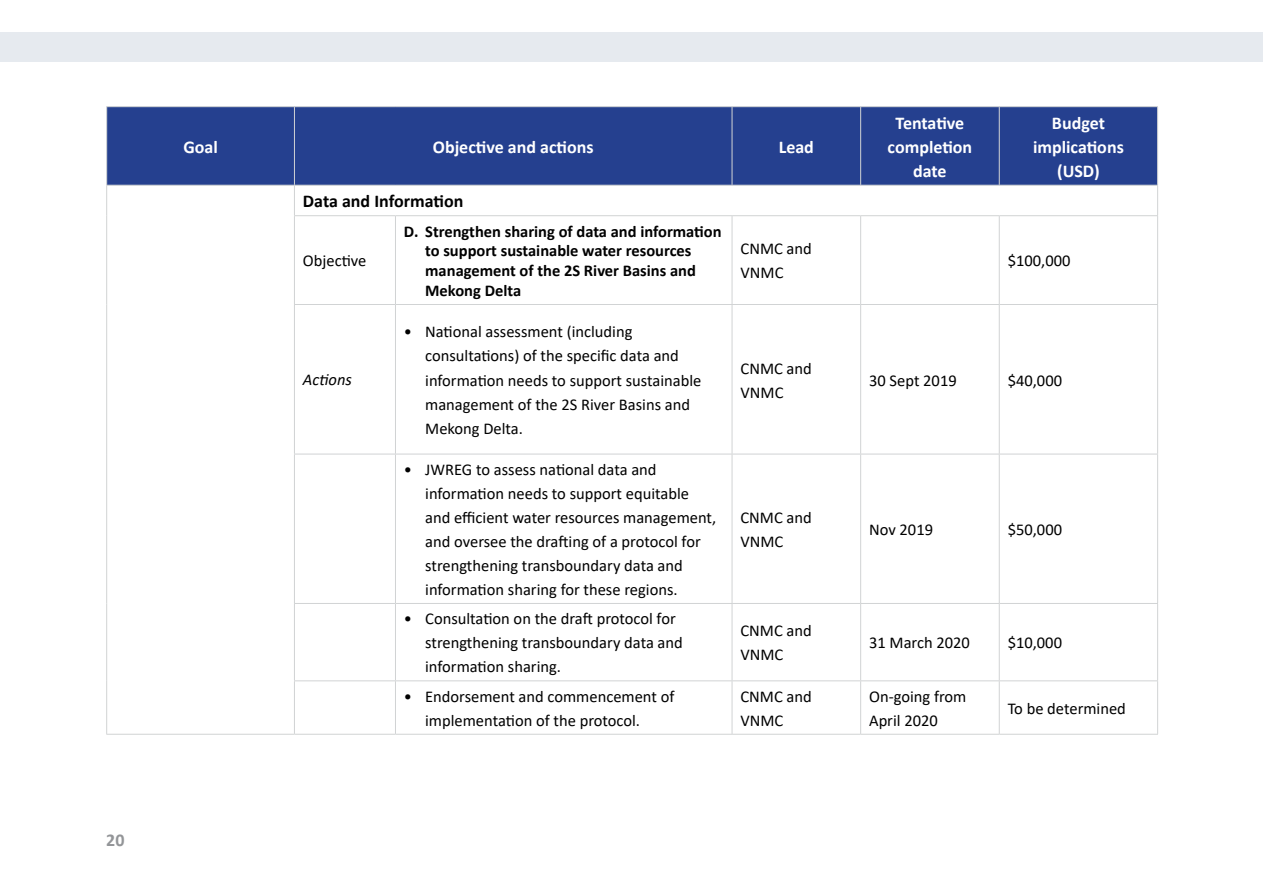
<style>
.page{position:relative;width:1263px;height:893px;background:#fff}
.page>*{position:absolute;margin:0;border:0;box-sizing:border-box;transform-origin:0 0}
.t1{font:700 18px/24px "Calibri";color:#fff;text-align:center}
.t2{font:700 18px "Calibri";color:#000}
.t3{font:700 18px "Calibri";color:#939598}
.t4{font:16.5px/24px "Calibri";color:#000}
.t5{font:700 16.5px/19.8px "Calibri";color:#000}
.t6{font:italic 16.5px "Calibri";color:#000}
</style>
<div class="page">
<div style="left:0;top:32px;width:1263px;height:30px;background:#e6eaef"></div>
<div style="left:107px;top:107px;width:1050px;height:78px;background:#25408f"></div>
<hr style="left:106px;top:106px;width:188px;height:1px;background:#d1d3d4">
<hr style="left:106px;top:107px;width:1px;height:78px;background:#d1d3d4">
<hr style="left:294px;top:106px;width:101px;height:1px;background:#d1d3d4">
<hr style="left:294px;top:107px;width:1px;height:78px;background:#d1d3d4">
<hr style="left:395px;top:106px;width:337px;height:1px;background:#d1d3d4">
<hr style="left:732px;top:106px;width:129px;height:1px;background:#d1d3d4">
<hr style="left:732px;top:107px;width:1px;height:78px;background:#d1d3d4">
<hr style="left:861px;top:106px;width:138px;height:1px;background:#d1d3d4">
<hr style="left:860px;top:107px;width:1px;height:78px;background:#d1d3d4">
<hr style="left:999px;top:106px;width:159px;height:1px;background:#d1d3d4">
<hr style="left:999px;top:107px;width:1px;height:78px;background:#d1d3d4">
<hr style="left:1157px;top:107px;width:1px;height:78px;background:#d1d3d4">
<hr style="left:106px;top:185px;width:188px;height:1px;background:#d1d3d4">
<hr style="left:294px;top:185px;width:101px;height:1px;background:#d1d3d4">
<hr style="left:395px;top:185px;width:337px;height:1px;background:#d1d3d4">
<hr style="left:732px;top:185px;width:129px;height:1px;background:#d1d3d4">
<hr style="left:861px;top:185px;width:138px;height:1px;background:#d1d3d4">
<hr style="left:999px;top:185px;width:159px;height:1px;background:#d1d3d4">
<hr style="left:106px;top:186px;width:1px;height:30px;background:#d1d3d4">
<hr style="left:106px;top:216px;width:1px;height:88px;background:#d1d3d4">
<hr style="left:106px;top:304px;width:1px;height:150px;background:#d1d3d4">
<hr style="left:106px;top:454px;width:1px;height:149px;background:#d1d3d4">
<hr style="left:106px;top:603px;width:1px;height:78px;background:#d1d3d4">
<hr style="left:106px;top:681px;width:1px;height:53px;background:#d1d3d4">
<svg style="left:294px;top:186px;width:1px;height:29px"></svg>
<svg style="left:1157px;top:186px;width:1px;height:29px"></svg>
<hr style="left:294px;top:215px;width:101px;height:1px;background:#d1d3d4">
<hr style="left:294px;top:216px;width:1px;height:88px;background:#d1d3d4">
<hr style="left:395px;top:215px;width:337px;height:1px;background:#d1d3d4">
<hr style="left:395px;top:216px;width:1px;height:88px;background:#d1d3d4">
<hr style="left:732px;top:215px;width:129px;height:1px;background:#d1d3d4">
<hr style="left:732px;top:216px;width:1px;height:88px;background:#d1d3d4">
<hr style="left:861px;top:215px;width:138px;height:1px;background:#d1d3d4">
<hr style="left:860px;top:216px;width:1px;height:88px;background:#d1d3d4">
<hr style="left:999px;top:215px;width:159px;height:1px;background:#d1d3d4">
<hr style="left:999px;top:216px;width:1px;height:88px;background:#d1d3d4">
<hr style="left:1157px;top:216px;width:1px;height:88px;background:#d1d3d4">
<hr style="left:294px;top:304px;width:101px;height:1px;background:#d1d3d4">
<hr style="left:294px;top:305px;width:1px;height:149px;background:#d1d3d4">
<hr style="left:294px;top:454px;width:101px;height:1px;background:#d1d3d4">
<hr style="left:294px;top:454px;width:1px;height:149px;background:#d1d3d4">
<hr style="left:294px;top:603px;width:101px;height:1px;background:#d1d3d4">
<hr style="left:294px;top:604px;width:1px;height:76px;background:#d1d3d4">
<hr style="left:294px;top:680px;width:101px;height:1px;background:#d1d3d4">
<hr style="left:294px;top:681px;width:1px;height:53px;background:#d1d3d4">
<hr style="left:395px;top:304px;width:337px;height:1px;background:#d1d3d4">
<hr style="left:395px;top:305px;width:1px;height:149px;background:#d1d3d4">
<hr style="left:732px;top:304px;width:129px;height:1px;background:#d1d3d4">
<hr style="left:732px;top:305px;width:1px;height:149px;background:#d1d3d4">
<hr style="left:861px;top:304px;width:138px;height:1px;background:#d1d3d4">
<hr style="left:860px;top:305px;width:1px;height:149px;background:#d1d3d4">
<hr style="left:999px;top:304px;width:159px;height:1px;background:#d1d3d4">
<hr style="left:999px;top:305px;width:1px;height:149px;background:#d1d3d4">
<hr style="left:1157px;top:305px;width:1px;height:149px;background:#d1d3d4">
<hr style="left:395px;top:454px;width:337px;height:1px;background:#d1d3d4">
<hr style="left:395px;top:454px;width:1px;height:149px;background:#d1d3d4">
<hr style="left:732px;top:454px;width:129px;height:1px;background:#d1d3d4">
<hr style="left:732px;top:454px;width:1px;height:149px;background:#d1d3d4">
<hr style="left:861px;top:454px;width:138px;height:1px;background:#d1d3d4">
<hr style="left:860px;top:454px;width:1px;height:149px;background:#d1d3d4">
<hr style="left:999px;top:454px;width:159px;height:1px;background:#d1d3d4">
<hr style="left:999px;top:454px;width:1px;height:149px;background:#d1d3d4">
<hr style="left:1157px;top:454px;width:1px;height:149px;background:#d1d3d4">
<hr style="left:395px;top:603px;width:337px;height:1px;background:#d1d3d4">
<hr style="left:395px;top:604px;width:1px;height:76px;background:#d1d3d4">
<hr style="left:732px;top:603px;width:129px;height:1px;background:#d1d3d4">
<hr style="left:732px;top:604px;width:1px;height:76px;background:#d1d3d4">
<hr style="left:861px;top:603px;width:138px;height:1px;background:#d1d3d4">
<hr style="left:860px;top:604px;width:1px;height:76px;background:#d1d3d4">
<hr style="left:999px;top:603px;width:159px;height:1px;background:#d1d3d4">
<hr style="left:999px;top:604px;width:1px;height:76px;background:#d1d3d4">
<hr style="left:1157px;top:604px;width:1px;height:76px;background:#d1d3d4">
<hr style="left:395px;top:680px;width:337px;height:1px;background:#d1d3d4">
<hr style="left:395px;top:681px;width:1px;height:53px;background:#d1d3d4">
<hr style="left:732px;top:680px;width:129px;height:1px;background:#d1d3d4">
<hr style="left:732px;top:681px;width:1px;height:53px;background:#d1d3d4">
<hr style="left:861px;top:680px;width:138px;height:1px;background:#d1d3d4">
<hr style="left:860px;top:681px;width:1px;height:53px;background:#d1d3d4">
<hr style="left:999px;top:680px;width:159px;height:1px;background:#d1d3d4">
<hr style="left:999px;top:681px;width:1px;height:53px;background:#d1d3d4">
<hr style="left:1157px;top:681px;width:1px;height:53px;background:#d1d3d4">
<hr style="left:106px;top:734px;width:188px;height:1px;background:#d1d3d4">
<hr style="left:294px;top:734px;width:101px;height:1px;background:#d1d3d4">
<hr style="left:395px;top:734px;width:337px;height:1px;background:#d1d3d4">
<hr style="left:732px;top:734px;width:129px;height:1px;background:#d1d3d4">
<hr style="left:861px;top:734px;width:138px;height:1px;background:#d1d3d4">
<hr style="left:999px;top:734px;width:159px;height:1px;background:#d1d3d4">
<p class="t3" style="left:106px;top:827px;width:20px">20</p>
<p class="t1" style="left:183px;top:134px;width:36px">Goal</p>
<p class="t1" style="left:433px;top:134px;width:162px">Objective and actions</p>
<p class="t1" style="left:779px;top:134px;width:37px">Lead</p>
<p class="t2" style="left:303px;top:188px;width:162px">Data and Information</p>
<p class="t1" style="left:888px;top:110px;width:86px">Tentative completion date</p>
<p class="t1" style="left:1033px;top:110px;width:92px">Budget implications (USD)</p>
<p class="t4" style="left:303px;top:248px;width:65px">Objective</p>
<p class="t6" style="left:303px;top:369px;width:50px">Actions</p>
<p class="t5" style="left:425px;top:221px;width:298px;text-indent:-21px">D. Strengthen sharing of data and information to support sustainable water resources management of the 2S River Basins and Mekong Delta</p>
<p class="t4" style="left:425px;top:320px;width:278px;text-indent:-21px">• National assessment (including consultations) of the specific data and information needs to support sustainable management of the 2S River Basins and Mekong Delta.</p>
<p class="t4" style="left:425px;top:457px;width:293px;text-indent:-21px">• JWREG to assess national data and information needs to support equitable and efficient water resources management, and oversee the drafting of a protocol for strengthening transboundary data and information sharing for these regions.</p>
<p class="t4" style="left:425px;top:606px;width:259px;text-indent:-21px">• Consultation on the draft protocol for strengthening transboundary data and information sharing.</p>
<p class="t4" style="left:740px;top:236px;width:73px">CNMC and<br>VNMC</p>
<p class="t4" style="left:1008px;top:248px;width:64px">$100,000</p>
<p class="t4" style="left:740px;top:356px;width:73px">CNMC and<br>VNMC</p>
<p class="t4" style="left:740px;top:505px;width:73px">CNMC and<br>VNMC</p>
<p class="t4" style="left:869px;top:368px;width:89px">30 Sept 2019</p>
<p class="t4" style="left:1008px;top:368px;width:56px">$40,000</p>
<p class="t4" style="left:869px;top:517px;width:65px">Nov 2019</p>
<p class="t4" style="left:1008px;top:517px;width:56px">$50,000</p>
<p class="t4" style="left:740px;top:619px;width:73px">CNMC and<br>VNMC</p>
<p class="t4" style="left:869px;top:631px;width:102px">31 March 2020</p>
<p class="t4" style="left:1008px;top:631px;width:56px">$10,000</p>
<p class="t4" style="left:425px;top:684px;width:251px;text-indent:-21px">• Endorsement and commencement of implementation of the protocol.</p>
<p class="t4" style="left:740px;top:684px;width:73px">CNMC and<br>VNMC</p>
<p class="t4" style="left:869px;top:684px;width:99px">On-going from<br>April 2020</p>
<p class="t4" style="left:1008px;top:696px;width:120px">To be determined</p>
</div>
